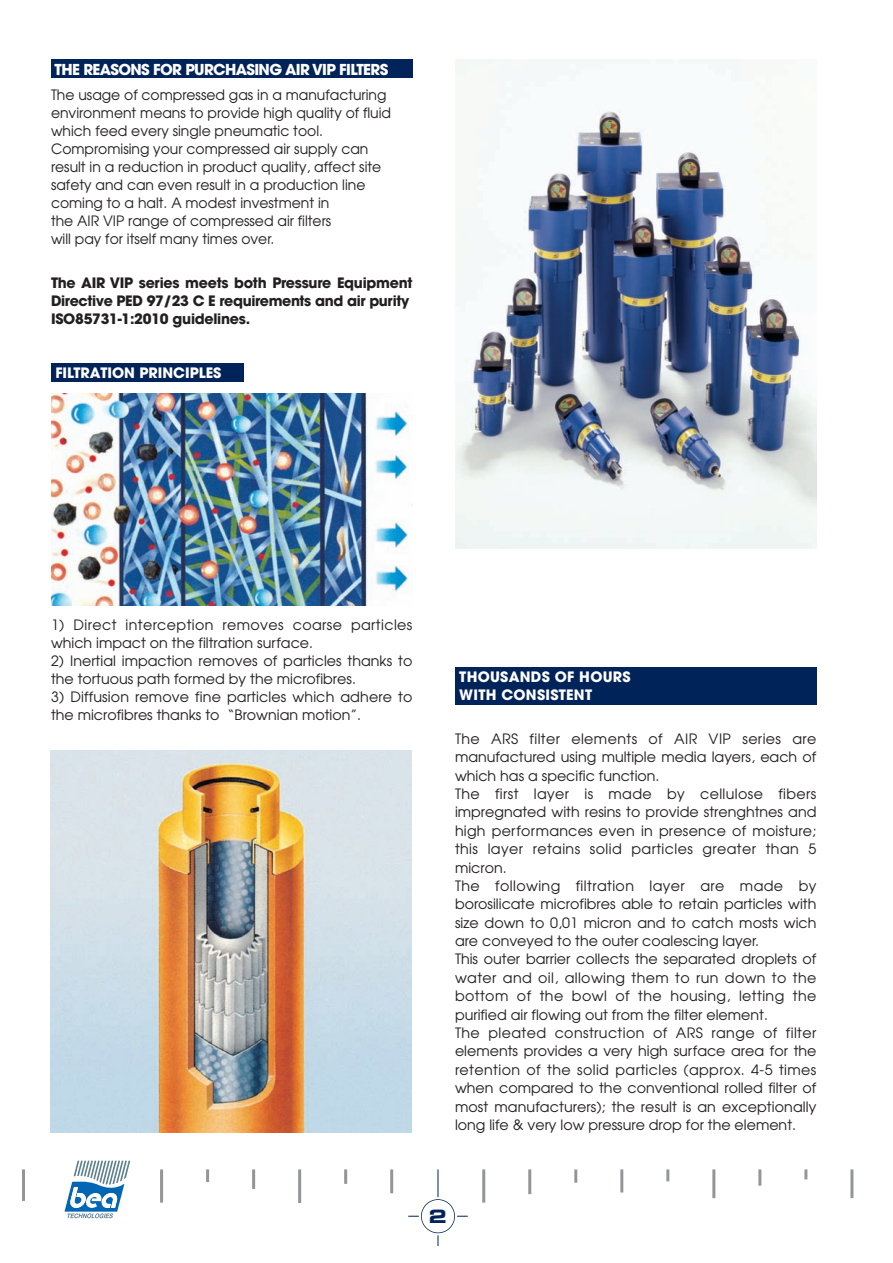
<style>
.page{position:relative;width:893px;height:1263px;background:#fff}
.page>*{position:absolute;margin:0;border:0;box-sizing:border-box;transform-origin:0 0}
.t1{font:18.3px "Eurostile Bold Extended Two";color:#002359}
.t2{font:700 15px "Avant Garde";letter-spacing:-.045em;color:#fff}
.t3{font:14.25px/18.3px "Avant Garde";color:#231f20}
.t4{font:700 14.25px/18px "Avant Garde";letter-spacing:-.02em;color:#231f20}
.t5{font:14.25px/18px "Avant Garde";letter-spacing:.025em;color:#231f20}
.t6{font:700 14.25px/18px "Avant Garde";letter-spacing:.02em;color:#fff}
.t7{font:700 14.25px "Avant Garde";color:#fff}
</style>
<div class="page">
<hr style="left:298px;top:1169px;width:3px;height:34px;background:#939598">
<hr style="left:344px;top:1169px;width:3px;height:15px;background:#939598">
<hr style="left:528px;top:1169px;width:3px;height:25px;background:#939598">
<hr style="left:620px;top:1169px;width:3px;height:23px;background:#939598">
<hr style="left:574px;top:1169px;width:3px;height:14px;background:#939598">
<hr style="left:482px;top:1169px;width:3px;height:33px;background:#939598">
<hr style="left:390px;top:1169px;width:3px;height:24px;background:#939598">
<svg style="left:666px;top:1169px;width:3px;height:12px"></svg>
<hr style="left:712px;top:1169px;width:3px;height:29px;background:#939598">
<hr style="left:758px;top:1169px;width:3px;height:17px;background:#939598">
<hr style="left:252px;top:1169px;width:3px;height:20px;background:#939598">
<svg style="left:804px;top:1169px;width:3px;height:10px"></svg>
<svg style="left:206px;top:1169px;width:3px;height:13px"></svg>
<hr style="left:160px;top:1169px;width:3px;height:33px;background:#939598">
<hr style="left:850px;top:1169px;width:3px;height:29px;background:#939598">
<hr style="left:22px;top:1169px;width:3px;height:32px;background:#939598">
<div style="left:421px;top:1199px;width:34px;height:34px;border:2px solid #002359;border-radius:50%"></div>
<svg style="left:438px;top:1169px;width:1px;height:28px"></svg>
<img style="left:455px;top:59px;width:361px;height:489px">
<img style="left:50px;top:750px;width:362px;height:383px">
<div style="left:51px;top:60px;width:361px;height:18px;background:#002359"></div>
<div style="left:51px;top:364px;width:193px;height:18px;background:#002359"></div>
<img style="left:51px;top:393px;width:358px;height:213px">
<svg style="left:65px;top:1161px;width:65px;height:57px"></svg>
<div style="left:456px;top:667px;width:361px;height:38px;background:#002359"></div>
<p class="t2" style="left:55px;top:64px;width:335px">THE REASONS FOR PURCHASING AIR VIP FILTERS</p>
<p class="t3" style="left:51px;top:86px;width:342px">The usage of compressed gas in a manufacturing environment means to provide high quality of fluid which feed every single pneumatic tool.<br>Compromising your compressed air supply can result in a reduction in product quality, affect site safety and can even result in a production line coming to a halt. A modest investment in<br>the AIR VIP range of compressed air filters<br>will pay for itself many times over.</p>
<p class="t4" style="left:51px;top:275px;width:363px">The AIR VIP series meets both Pressure Equipment<br>Directive PED 97/23 C E requirements and air purity<br>ISO85731-1:2010 guidelines.</p>
<p class="t7" style="left:55px;top:367px;width:167px">FILTRATION PRINCIPLES</p>
<p class="t5" style="left:51px;top:616px;width:363px">1) Direct interception removes coarse particles which impact on the filtration surface.</p>
<p class="t3" style="left:51px;top:652px;width:363px">2) Inertial impaction removes of particles thanks to the tortuous path formed by the microfibres.</p>
<p class="t3" style="left:51px;top:688px;width:363px">3) Diffusion remove fine particles which adhere to the microfibres thanks to “Brownian motion”.</p>
<p class="t6" style="left:459px;top:670px;width:173px">THOUSANDS OF HOURS<br>WITH CONSISTENT</p>
<p class="t3" style="left:455px;top:730px;width:363px">The ARS filter elements of AIR VIP series are manufactured using multiple media layers, each of which has a specific function.<br>The first layer is made by cellulose fibers impregnated with resins to provide strenghtnes and high performances even in presence of moisture; this layer retains solid particles greater than 5 micron.<br>The following filtration layer are made by borosilicate microfibres able to retain particles with size down to 0,01 micron and to catch mosts wich are conveyed to the outer coalescing layer.<br>This outer barrier collects the separated droplets of water and oil, allowing them to run down to the bottom of the bowl of the housing, letting the purified air flowing out from the filter element.<br>The pleated construction of ARS range of filter elements provides a very high surface area for the retention of the solid particles (approx. 4-5 times when compared to the conventional rolled filter of most manufacturers); the result is an exceptionally long life &amp; very low pressure drop for the element.</p>
<p class="t1" style="left:429px;top:1209px;width:20px">2</p>
</div>
